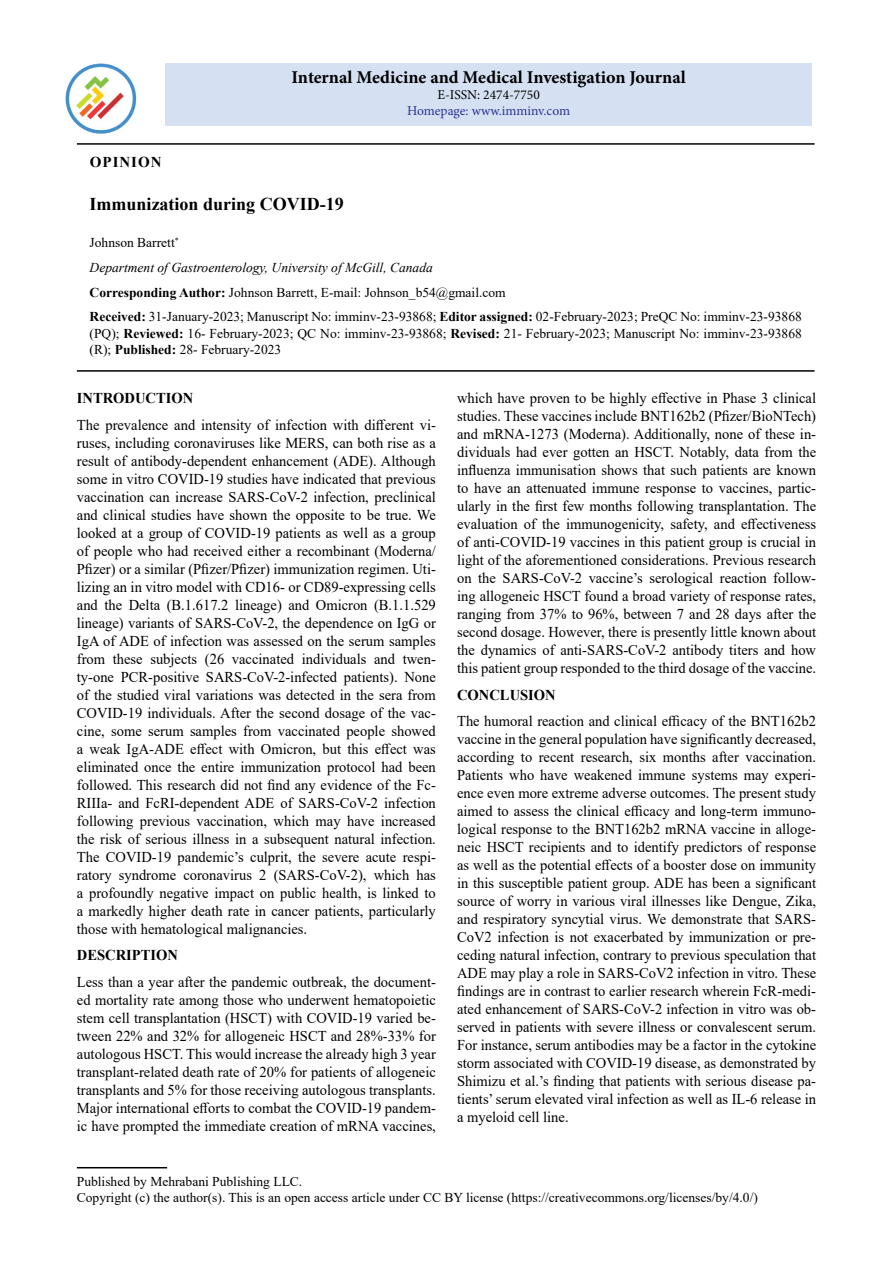
<style>
.page{position:relative;width:893px;height:1263px;background:#fff}
.page>*{position:absolute;margin:0;border:0;box-sizing:border-box;transform-origin:0 0}
.t1{font:700 18px "Minion Pro";color:#000}
.t2{font:700 18px "Times New Roman";color:#000}
.t3{font:15px/18px "Times New Roman";color:#000;text-align:justify}
.t4{font:700 15px "Times New Roman";color:#000}
.t5{font:700 15px "Times New Roman";letter-spacing:.065em;color:#000}
.t6{font:13.5px/24.8px "Times New Roman";color:#000}
.t7{font:13.5px "Minion Pro";color:#2c3292}
.t8{font:13.5px "Minion Pro";color:#000}
.s1{font-style:italic}
.s2{font-weight:700}
</style>
<div class="page">
<div style="left:165px;top:64px;width:647px;height:62px;background:#d5e1f3"></div>
<hr style="left:77px;top:1167px;width:90px;height:1px;background:#000">
<img style="left:65px;top:63px;width:72px;height:71px">
<hr style="left:77px;top:143px;width:738px;height:2px;background:#000">
<hr style="left:77px;top:370px;width:738px;height:2px;background:#000">
<p class="t1" style="left:291px;top:64px;width:396px">Internal Medicine and Medical Investigation Journal</p>
<p class="t8" style="left:437px;top:86px;width:104px">E-ISSN: 2474-7750</p>
<p class="t7" style="left:407px;top:102px;width:164px">Homepage: www.imminv.com</p>
<p class="t5" style="left:90px;top:151px;width:73px">OPINION</p>
<p class="t2" style="left:90px;top:191px;width:256px">Immunization during COVID-19</p>
<p class="t6" style="left:90px;top:230px;width:714px">Johnson Barrett<sup>*<br></sup><span class="s1">Department of Gastroenterology, University of McGill, Canada<br></span><span class="s2">Corresponding Author:</span> Johnson Barrett, E-mail: Johnson_b54@gmail.com<br><span class="s2">Received:</span> 31-January-2023; Manuscript No: imminv-23-93868; <span class="s2">Editor assigned:</span> 02-February-2023; PreQC No: imminv-23-93868</p>
<p class="t6" style="left:90px;top:324px;width:714px;line-height:16.2px">(PQ); <span class="s2">Reviewed:</span> 16- February-2023; QC No: imminv-23-93868; <span class="s2">Revised:</span> 21- February-2023; Manuscript No: imminv-23-93868 (R); <span class="s2">Published:</span> 28- February-2023</p>
<p class="t4" style="left:77px;top:387px;width:118px">INTRODUCTION</p>
<p class="t3" style="left:77px;top:415px;width:361px">The prevalence and intensity of infection with different vi&shy;ruses, including coronaviruses like MERS, can both rise as a result of antibody-dependent enhancement (ADE). Although some in vitro COVID-19 studies have indicated that previous vaccination can increase SARS-CoV-2 infection, preclinical and clinical studies have shown the opposite to be true. We looked at a group of COVID-19 patients as well as a group of people who had received either a recombinant (Moderna/ Pfizer) or a similar (Pfizer/Pfizer) immunization regimen. Uti&shy;lizing an in vitro model with CD16- or CD89-expressing cells and the Delta (B.1.617.2 lineage) and Omicron (B.1.1.529 lineage) variants of SARS-CoV-2, the dependence on IgG or IgA of ADE of infection was assessed on the serum samples from these subjects (26 vaccinated individuals and twen&shy;ty-one PCR-positive SARS-CoV-2-infected patients). None of the studied viral variations was detected in the sera from COVID-19 individuals. After the second dosage of the vac&shy;cine, some serum samples from vaccinated people showed a weak IgA-ADE effect with Omicron, but this effect was eliminated once the entire immunization protocol had been followed. This research did not find any evidence of the Fc-RIIIa- and FcRI-dependent ADE of SARS-CoV-2 infection following previous vaccination, which may have increased the risk of serious illness in a subsequent natural infection.<br>The COVID-19 pandemic’s culprit, the severe acute respi&shy;ratory syndrome coronavirus 2 (SARS-CoV-2), which has a profoundly negative impact on public health, is linked to a markedly higher death rate in cancer patients, particularly those with hematological malignancies.</p>
<p class="t4" style="left:77px;top:944px;width:103px">DESCRIPTION</p>
<p class="t3" style="left:77px;top:972px;width:361px">Less than a year after the pandemic outbreak, the document&shy;ed mortality rate among those who underwent hematopoietic stem cell transplantation (HSCT) with COVID-19 varied be&shy;tween 22% and 32% for allogeneic HSCT and 28%-33% for autologous HSCT. This would increase the already high 3 year transplant-related death rate of 20% for patients of allogeneic transplants and 5% for those receiving autologous transplants.<br>Major international efforts to combat the COVID-19 pandem&shy;ic have prompted the immediate creation of mRNA vaccines,</p>
<p class="t3" style="left:457px;top:389px;width:361px">which have proven to be highly effective in Phase 3 clinical studies. These vaccines include BNT162b2 (Pfizer/BioNTech) and mRNA-1273 (Moderna). Additionally, none of these in&shy;dividuals had ever gotten an HSCT. Notably, data from the influenza immunisation shows that such patients are known to have an attenuated immune response to vaccines, partic&shy;ularly in the first few months following transplantation. The evaluation of the immunogenicity, safety, and effectiveness of anti-COVID-19 vaccines in this patient group is crucial in light of the aforementioned considerations. Previous research on the SARS-CoV-2 vaccine’s serological reaction follow&shy;ing allogeneic HSCT found a broad variety of response rates, ranging from 37% to 96%, between 7 and 28 days after the second dosage. However, there is presently little known about the dynamics of anti-SARS-CoV-2 antibody titers and how this patient group responded to the third dosage of the vaccine.</p>
<p class="t4" style="left:457px;top:684px;width:100px">CONCLUSION</p>
<p class="t3" style="left:457px;top:712px;width:361px">The humoral reaction and clinical efficacy of the BNT162b2 vaccine in the general population have significantly decreased, according to recent research, six months after vaccination.<br>Patients who have weakened immune systems may experi&shy;ence even more extreme adverse outcomes. The present study aimed to assess the clinical efficacy and long-term immuno&shy;logical response to the BNT162b2 mRNA vaccine in alloge&shy;neic HSCT recipients and to identify predictors of response as well as the potential effects of a booster dose on immunity in this susceptible patient group. ADE has been a significant source of worry in various viral illnesses like Dengue, Zika, and respiratory syncytial virus. We demonstrate that SARS-CoV2 infection is not exacerbated by immunization or pre&shy;ceding natural infection, contrary to previous speculation that ADE may play a role in SARS-CoV2 infection in vitro. These findings are in contrast to earlier research wherein FcR-medi&shy;ated enhancement of SARS-CoV-2 infection in vitro was ob&shy;served in patients with severe illness or convalescent serum.<br>For instance, serum antibodies may be a factor in the cytokine storm associated with COVID-19 disease, as demonstrated by Shimizu et al.’s finding that patients with serious disease pa&shy;tients’ serum elevated viral infection as well as IL-6 release in a myeloid cell line.</p>
<p class="t6" style="left:77px;top:1172px;width:682px;line-height:16.2px">Published by Mehrabani Publishing LLC.<br>Copyright (c) the author(s). This is an open access article under CC BY license (https://creativecommons.org/licenses/by/4.0/)</p>
</div>
